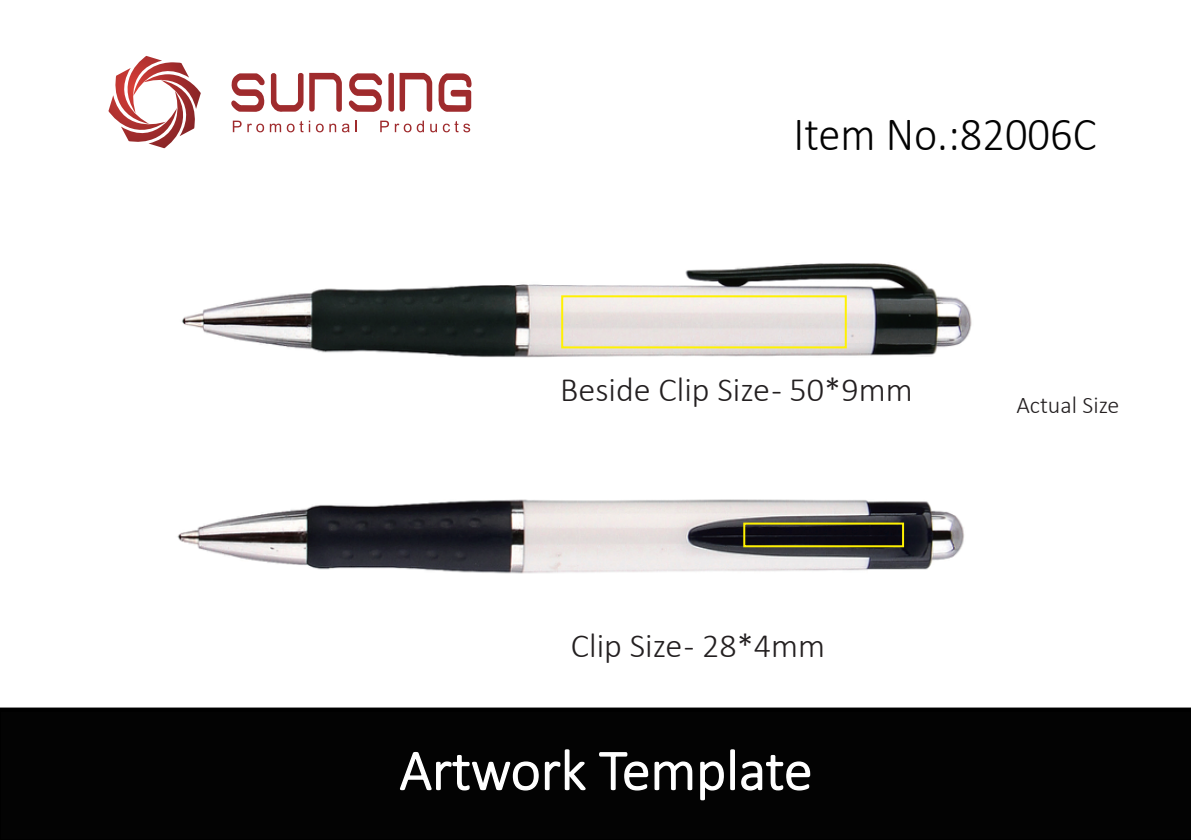
<style>
.page{position:relative;width:1191px;height:840px;background:#fff}
.page>*{position:absolute;margin:0;border:0;box-sizing:border-box;transform-origin:0 0}
.t1{font:300 57.8px "Calibri";color:#fff}
.t2{font:300 48px "Calibri";color:#030303;scale:.93 1}
.t3{font:300 34.2px "Calibri";color:#231f20}
.t4{font:300 24px "Calibri";color:#231f20}
</style>
<div class="page">
<img style="left:177px;top:499px;width:787px;height:75px">
<img style="left:181px;top:263px;width:791px;height:95px">
<svg style="left:231px;top:73px;width:34px;height:39px"></svg>
<svg style="left:271px;top:73px;width:32px;height:39px"></svg>
<svg style="left:309px;top:73px;width:33px;height:39px"></svg>
<svg style="left:348px;top:73px;width:34px;height:39px"></svg>
<div style="left:388px;top:73px;width:6px;height:39px;background:#9f2b2d;border-radius:2px"></div>
<svg style="left:399px;top:73px;width:33px;height:39px"></svg>
<svg style="left:438px;top:73px;width:33px;height:39px"></svg>
<svg style="left:233px;top:121px;width:31px;height:11px"></svg>
<svg style="left:270px;top:123px;width:11px;height:9px"></svg>
<svg style="left:287px;top:121px;width:16px;height:11px"></svg>
<svg style="left:316px;top:123px;width:20px;height:9px"></svg>
<svg style="left:342px;top:121px;width:15px;height:11px"></svg>
<svg style="left:380px;top:121px;width:9px;height:11px"></svg>
<svg style="left:395px;top:123px;width:16px;height:9px"></svg>
<svg style="left:417px;top:121px;width:7px;height:11px"></svg>
<svg style="left:430px;top:124px;width:7px;height:8px"></svg>
<svg style="left:443px;top:121px;width:27px;height:11px"></svg>
<svg style="left:108px;top:56px;width:93px;height:93px"></svg>
<div style="left:0;top:711px;width:1191px;height:128px;background:#030303"></div>
<svg style="left:0;top:707px;width:1191px;height:4px;fill:#000"></svg>
<svg style="left:399px;top:745px;width:188px;height:51px"></svg>
<svg style="left:598px;top:750px;width:95px;height:40px"></svg>
<svg style="left:699px;top:747px;width:112px;height:54px"></svg>
<div style="left:561px;top:295px;width:285px;height:53px;border:2px solid #fff101"></div>
<div style="left:743px;top:522px;width:161px;height:25px;border:2px solid #fff101"></div>
<h2 class="t2" style="left:793px;top:105px;width:327px">Item No.:82006C</h2>
<p class="t3" style="left:560px;top:368px;width:354px">Beside Clip Size - 50*9mm</p>
<p class="t3" style="left:571px;top:624px;width:256px">Clip Size - 28*4mm</p>
<h1 class="t1" style="left:399px;top:733px;width:414px">Artwork Template</h1>
<p class="t4" style="left:1016px;top:390px;width:104px">Actual Size</p>
</div>
